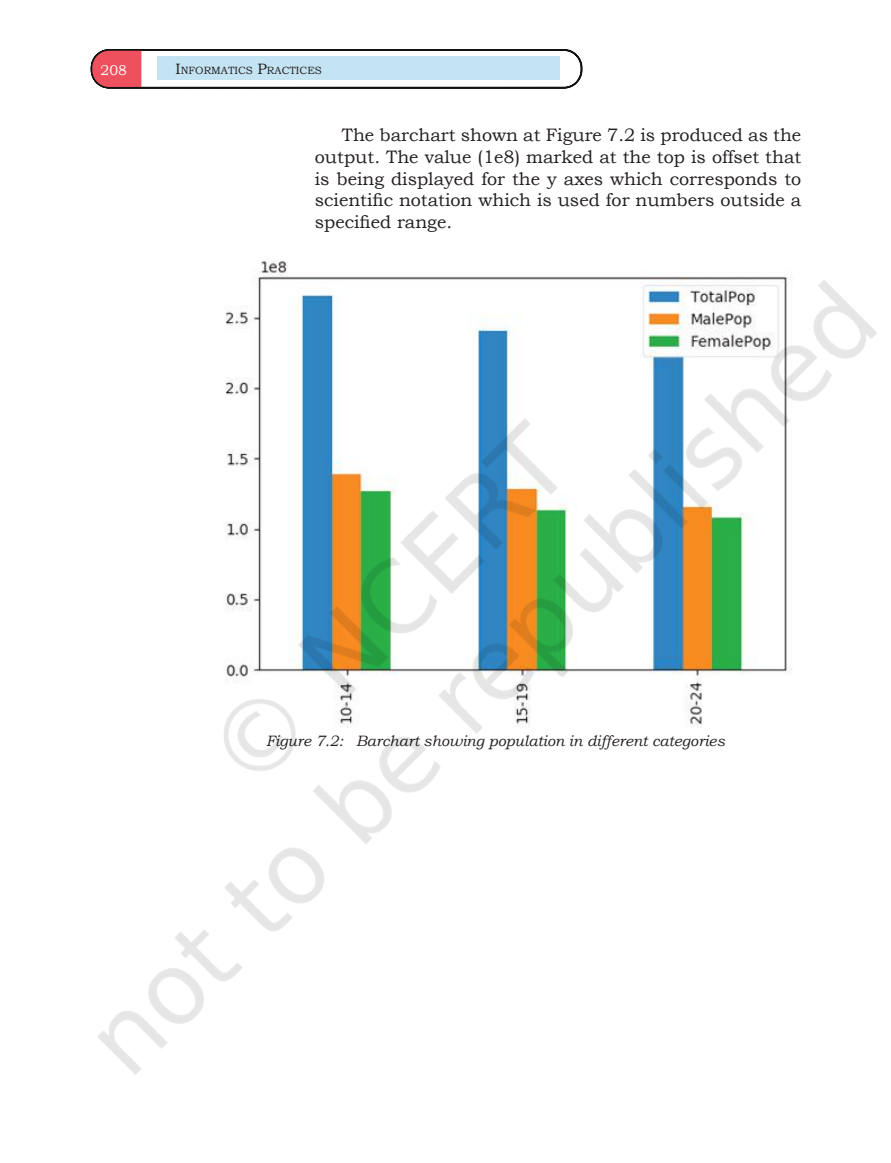
<style>
.page{position:relative;width:891px;height:1163px;background:#fff}
.page>*{position:absolute;margin:0;border:0;box-sizing:border-box;transform-origin:0 0}
.t1{font:18px/21.6px "Bookman Old Style";color:#241f1f;text-align:justify}
.t2{font:italic 15px "Bookman Old Style";color:#241f1f}
.t3{font:14.25px "Bookman Old Style";color:#fff}
.t4{font:10.5px "Bookman Old Style";color:#241f1f}
.s1{font-size:15px}
</style>
<div class="page">
<img style="left:90px;top:49px;width:493px;height:40px">
<img style="left:97px;top:260px;width:780px;height:815px">
<p class="t3" style="left:101px;top:61px;width:28px">208</p>
<p class="t4" style="left:175px;top:63px;width:148px"><span class="s1">I</span>NFORMATICS <span class="s1">P</span>RACTICES</p>
<p class="t1" style="left:315px;top:124px;width:488px;text-indent:27px">The barchart shown at Figure 7.2 is produced as the output. The value (1e8) marked at the top is offset that is being displayed for the y axes which corresponds to scientific notation which is used for numbers outside a specified range.</p>
<p class="t2" style="left:266px;top:731px;width:460px">Figure 7.2: Barchart showing population in different categories</p>
</div>
